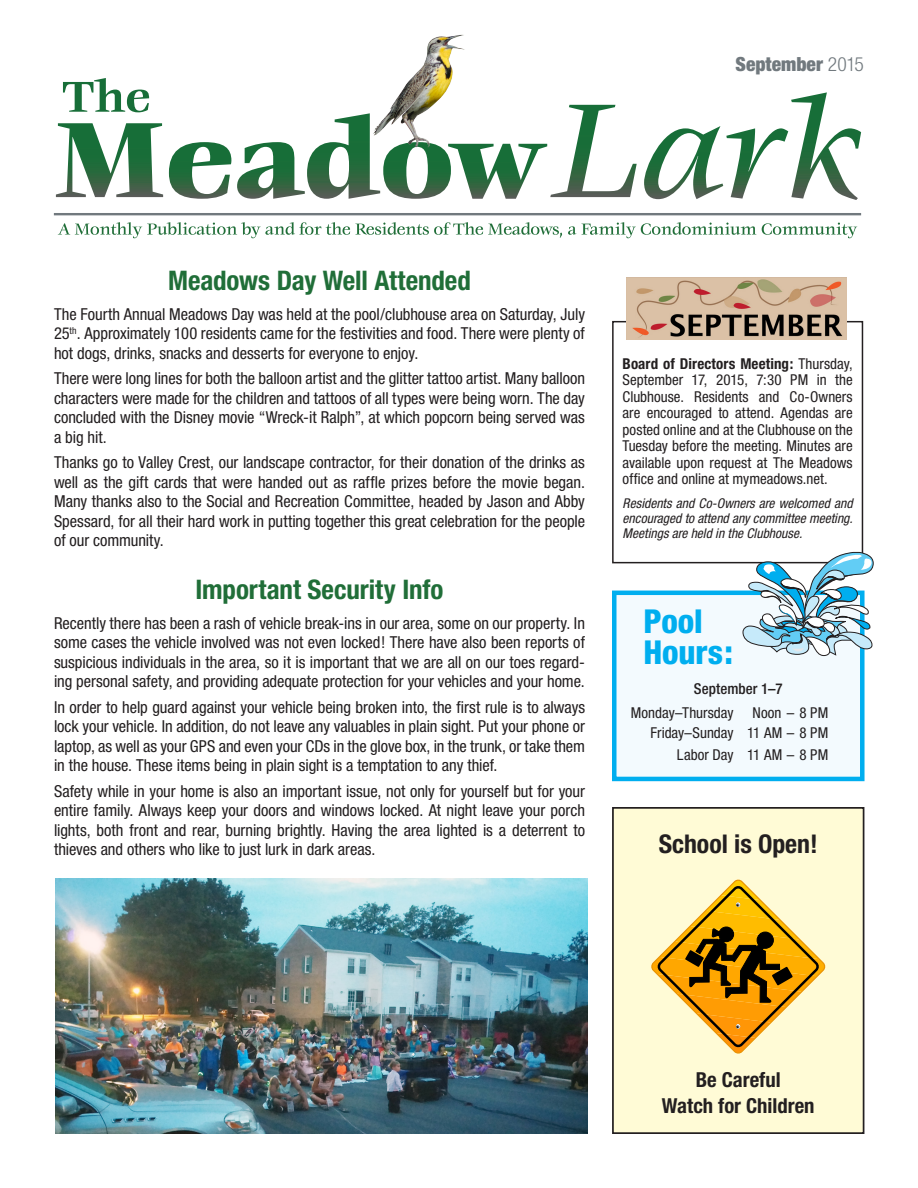
<style>
.page{position:relative;width:918px;height:1188px;background:#fff}
.page>*{position:absolute;margin:0;border:0;box-sizing:border-box;transform-origin:0 0}
.Calendar{font:800 condensed 33px/31.5px "Helvetica Neue";letter-spacing:-.005em;color:#00aeef}
.Headline{font:700 condensed 27px "Helvetica Neue";letter-spacing:-.005em;color:#206e38}
.Subhead{font:700 condensed 25.8px "Helvetica Neue";color:#231f20}
.Subhead-2{font:700 condensed 20.7px "Helvetica Neue";color:#231f20}
.t1{font:900 condensed 19.5px "Helvetica Neue";color:#71797e}
.Body{font:condensed 16.5px/19.5px "Helvetica Neue";letter-spacing:-.005em;color:#231f20;text-align:justify}
.Calendar-2{font:condensed 15px/16.5px "Helvetica Neue";color:#231f20;text-align:justify}
.Calendar-3{font:500 condensed 15px "Helvetica Neue";letter-spacing:.005em;color:#231f20}
.Calendar-4{font:italic condensed 13.5px/15px "Helvetica Neue";color:#231f20;text-align:justify}
.s1{font-weight:300}
.s2{font-weight:700}
</style>
<div class="page">
<svg style="left:58px;top:222px;width:799px;height:16px"></svg>
<hr style="left:54px;top:213px;width:807px;height:2px;background:#71797e">
<svg style="left:56px;top:123px;width:107px;height:74px"></svg>
<svg style="left:169px;top:142px;width:62px;height:57px"></svg>
<svg style="left:237px;top:105px;width:400px;height:94px"></svg>
<svg style="left:644px;top:92px;width:217px;height:108px"></svg>
<svg style="left:63px;top:78px;width:86px;height:34px"></svg>
<div style="left:612px;top:321px;width:251px;height:242px;border:2px solid #231f20"></div>
<img style="left:373px;top:34px;width:92px;height:114px">
<div style="left:614px;top:593px;width:248px;height:186px;background:#f3fafe"></div>
<div style="left:612px;top:591px;width:253px;height:190px;border:4px solid #00aeef"></div>
<svg style="left:743px;top:552px;width:130px;height:104px"></svg>
<img style="left:627px;top:278px;width:220px;height:62px">
<div style="left:613px;top:808px;width:251px;height:325px;background:#fffbd6"></div>
<svg style="left:651px;top:880px;width:174px;height:174px"></svg>
<div style="left:612px;top:807px;width:252px;height:327px;border:2px solid #231f20"></div>
<img style="left:56px;top:878px;width:531px;height:256px">
<p class="t1" style="left:736px;top:52px;width:130px">September <span class="s1">2015</span></p>
<p class="Headline" style="left:168px;top:264px;width:304px">Meadows Day Well Attended</p>
<p class="Body" style="left:54px;top:304px;width:533px">The Fourth Annual Meadows Day was held at the pool/clubhouse area on Saturday, July 25<sup>th</sup>. Approximately 100 residents came for the festivities and food. There were plenty of hot dogs, drinks, snacks and desserts for everyone to enjoy.</p>
<p class="Body" style="left:54px;top:369px;width:533px">There were long lines for both the balloon artist and the glitter tattoo artist. Many balloon characters were made for the children and tattoos of all types were being worn. The day concluded with the Disney movie “Wreck-it Ralph”, at which popcorn being served was a big hit.</p>
<p class="Body" style="left:54px;top:453px;width:533px">Thanks go to Valley Crest, our landscape contractor, for their donation of the drinks as well as the gift cards that were handed out as raffle prizes before the movie began.<br>Many thanks also to the Social and Recreation Committee, headed by Jason and Abby Spessard, for all their hard work in putting together this great celebration for the people of our community.</p>
<p class="Headline" style="left:195px;top:573px;width:250px">Important Security Info</p>
<p class="Body" style="left:54px;top:613px;width:533px">Recently there has been a rash of vehicle break-ins in our area, some on our property. In some cases the vehicle involved was not even locked! There have also been reports of suspicious individuals in the area, so it is important that we are all on our toes regard&shy;ing personal safety, and providing adequate protection for your vehicles and your home.</p>
<p class="Body" style="left:54px;top:697px;width:533px">In order to help guard against your vehicle being broken into, the first rule is to always lock your vehicle. In addition, do not leave any valuables in plain sight. Put your phone or laptop, as well as your GPS and even your CDs in the glove box, in the trunk, or take them in the house. These items being in plain sight is a temptation to any thief.</p>
<p class="Body" style="left:54px;top:781px;width:533px">Safety while in your home is also an important issue, not only for yourself but for your entire family. Always keep your doors and windows locked. At night leave your porch lights, both front and rear, burning brightly. Having the area lighted is a deterrent to thieves and others who like to just lurk in dark areas.</p>
<p class="Calendar-2" style="left:623px;top:355px;width:232px"><span class="s2">Board of Directors Meeting:</span> Thursday, September 17, 2015, 7:30 PM in the Clubhouse. Residents and Co-Owners are encouraged to attend. Agendas are posted online and at the Clubhouse on the Tuesday before the meeting. Minutes are available upon request at The Meadows office and online at mymeadows.net.</p>
<p class="Calendar-4" style="left:623px;top:496px;width:232px">Residents and Co-Owners are welcomed and encouraged to attend any committee meeting.<br>Meetings are held in the Clubhouse.</p>
<p class="Calendar" style="left:644px;top:605px;width:91px">Pool<br>Hours:</p>
<p class="Calendar-3" style="left:694px;top:680px;width:90px">September 1–7</p>
<p class="Calendar-2" style="left:631px;top:704px;width:104px">Monday–Thursday</p>
<p class="Calendar-2" style="left:753px;top:704px;width:77px">Noon – 8 PM</p>
<p class="Calendar-2" style="left:650px;top:724px;width:179px">Friday–Sunday 11 AM – 8 PM</p>
<p class="Calendar-2" style="left:677px;top:746px;width:153px">Labor Day 11 AM – 8 PM</p>
<p class="Subhead" style="left:659px;top:828px;width:161px">School is Open!</p>
<p class="Subhead-2" style="left:696px;top:1067px;width:86px">Be Careful</p>
<p class="Subhead-2" style="left:662px;top:1093px;width:154px">Watch for Children</p>
</div>
